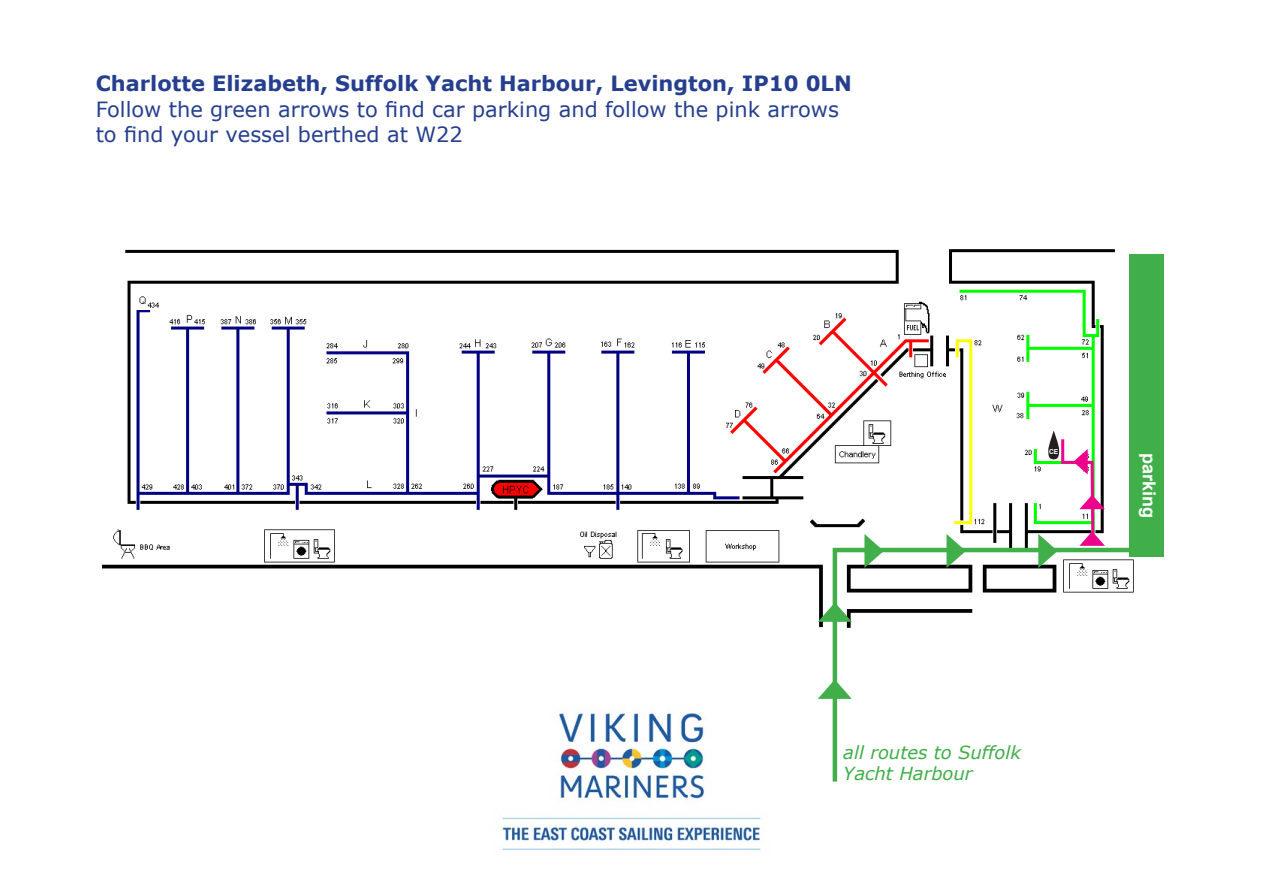
<style>
.page{position:relative;width:1263px;height:893px;background:#fff}
.page>*{position:absolute;margin:0;border:0;box-sizing:border-box;transform-origin:0 0}
.t1{font:21px/25.2px "Verdana";color:#253f8e}
.t2{font:700 21px "Verdana";color:#253f8e}
.t3{font:italic 18px "Verdana";color:#40ae49}
.t4{font:700 18px "Arial";color:#fff}
.t5{font:700 6.75px "Arial";color:#fff}
</style>
<div class="page">
<img style="left:102px;top:249px;width:1028px;height:379px">
<svg style="left:830px;top:545px;width:304px;height:237px"></svg>
<svg style="left:818px;top:679px;width:34px;height:20px"></svg>
<svg style="left:818px;top:602px;width:34px;height:20px"></svg>
<svg style="left:864px;top:534px;width:20px;height:34px"></svg>
<svg style="left:946px;top:534px;width:20px;height:34px"></svg>
<div style="left:1130px;top:254px;width:34px;height:303px;background:#40ae49"></div>
<img style="left:502px;top:712px;width:259px;height:138px">
<svg style="left:1038px;top:431px;width:67px;height:137px"></svg>
<p class="t2" style="left:96px;top:70px;width:758px">Charlotte Elizabeth, Suffolk Yacht Harbour, Levington, IP10 0LN</p>
<p class="t1" style="left:96px;top:97px;width:745px">Follow the green arrows to find car parking and follow the pink arrows to find your vessel berthed at W22</p>
<p class="t5" style="left:1049px;top:447px;width:11px">CE</p>
<p class="t4" style="left:1161px;top:453px;width:67px;rotate:90deg">parking</p>
<p class="t3" style="left:843px;top:741px;width:179px">all routes to Suffolk</p>
<p class="t3" style="left:843px;top:762px;width:131px">Yacht Harbour</p>
</div>
